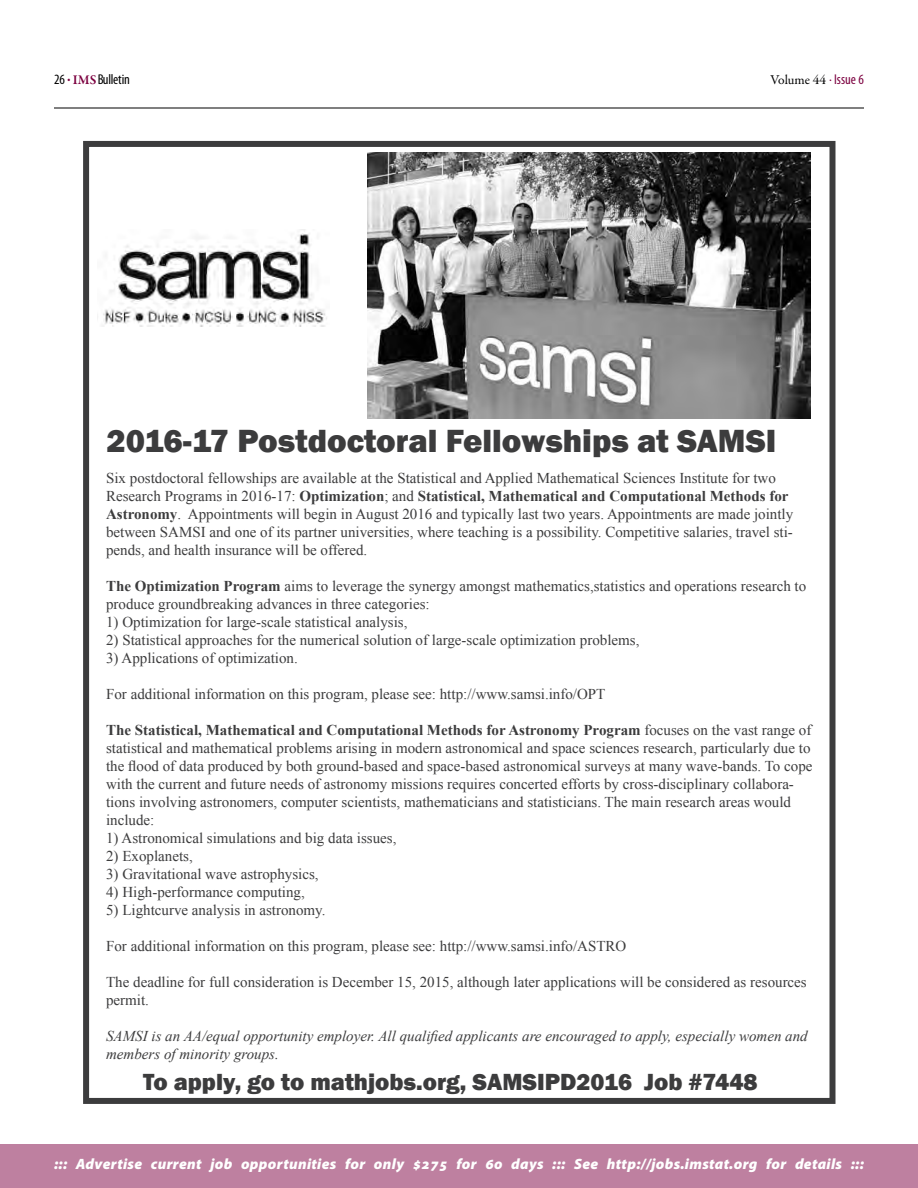
<style>
.page{position:relative;width:918px;height:1188px;background:#fff}
.page>*{position:absolute;margin:0;border:0;box-sizing:border-box;transform-origin:0 0}
.t1{font:800 33px "Franklin Gothic";color:#3c3c3d}
.t2{font:800 24px "Franklin Gothic";color:#3c3c3d}
.t3{font:15px/18px "Times New Roman";color:#3c3c3d}
.t4{font:italic 15px/18px "Times New Roman";color:#3c3c3d}
.t5{font:italic 900 15px "Myriad Pro";letter-spacing:.02em;color:#fff}
.t6{font:condensed 14.25px "Myriad Pro";letter-spacing:-.01em;color:#000}
.t7{font:13.5px "Garamond Premr Pro";color:#000}
.s1{font-family:"Garamond Premr Pro";font-weight:600;font-stretch:normal;font-size:13.5px;color:#7c0040}
.s2{font-family:"Myriad Pro";font-stretch:condensed;font-size:14.25px;color:#7c0040}
.s3{font-weight:700}
</style>
<div class="page">
<hr style="left:54px;top:108px;width:810px;height:1px;background:#000">
<div style="left:0;top:1144px;width:918px;height:44px;background:#be80a0"></div>
<img style="left:102px;top:229px;width:225px;height:97px">
<div style="left:83px;top:141px;width:753px;height:963px;border:6px solid #3c3c3d"></div>
<img style="left:368px;top:153px;width:443px;height:265px">
<p class="t6" style="left:54px;top:72px;width:78px">26 <sup>.</sup> <span class="s1">IMS</span> Bulletin</p>
<p class="t7" style="left:771px;top:72px;width:95px">Volume 44 <sup>.</sup> <span class="s2">Issue 6</span></p>
<h1 class="t1" style="left:106px;top:420px;width:671px">2016-17 Postdoctoral Fellowships at SAMSI</h1>
<p class="t3" style="left:106px;top:468px;width:689px">Six postdoctoral fellowships are available at the Statistical and Applied Mathematical Sciences Institute for two Research Programs in 2016-17: <span class="s3">Optimization</span>; and <span class="s3">Statistical, Mathematical and Computational Methods for Astronomy</span>. Appointments will begin in August 2016 and typically last two years. Appointments are made jointly between SAMSI and one of its partner universities, where teaching is a possibility. Competitive salaries, travel sti&shy;pends, and health insurance will be offered.</p>
<p class="t3" style="left:106px;top:576px;width:702px"><span class="s3">The Optimization Program</span> aims to leverage the synergy amongst mathematics,statistics and operations research to produce groundbreaking advances in three categories:</p>
<p class="t3" style="left:106px;top:612px;width:303px">1) Optimization for large-scale statistical analysis,</p>
<p class="t3" style="left:106px;top:630px;width:535px">2) Statistical approaches for the numerical solution of large-scale optimization problems,</p>
<p class="t3" style="left:106px;top:648px;width:193px">3) Applications of optimization.</p>
<p class="t3" style="left:106px;top:684px;width:501px">For additional information on this program, please see: http://www.samsi.info/OPT</p>
<p class="t3" style="left:106px;top:720px;width:708px"><span class="s3">The Statistical, Mathematical and Computational Methods for Astronomy Program</span> focuses on the vast range of statistical and mathematical problems arising in modern astronomical and space sciences research, particularly due to the flood of data produced by both ground-based and space-based astronomical surveys at many wave-bands. To cope with the current and future needs of astronomy missions requires concerted efforts by cross-disciplinary collabora&shy;tions involving astronomers, computer scientists, mathematicians and statisticians. The main research areas would include:</p>
<p class="t3" style="left:106px;top:828px;width:292px">1) Astronomical simulations and big data issues,</p>
<p class="t3" style="left:106px;top:846px;width:88px">2) Exoplanets,</p>
<p class="t3" style="left:106px;top:864px;width:214px">3) Gravitational wave astrophysics,</p>
<p class="t3" style="left:106px;top:882px;width:200px">4) High-performance computing,</p>
<p class="t3" style="left:106px;top:900px;width:221px">5) Lightcurve analysis in astronomy.</p>
<p class="t3" style="left:106px;top:936px;width:522px">For additional information on this program, please see: http://www.samsi.info/ASTRO</p>
<p class="t3" style="left:106px;top:972px;width:702px">The deadline for full consideration is December 15, 2015, although later applications will be considered as resources permit.</p>
<p class="t4" style="left:106px;top:1026px;width:703px">SAMSI is an AA/equal opportunity employer. All qualified applicants are encouraged to apply, especially women and members of minority groups.</p>
<h2 class="t2" style="left:143px;top:1067px;width:616px">To apply, go to mathjobs.org, SAMSIPD2016 Job #7448</h2>
<p class="t5" style="left:54px;top:1156px;width:812px">::: Advertise current job opportunities for only $275 for 60 days ::: See http://jobs.imstat.org for details :::</p>
</div>
